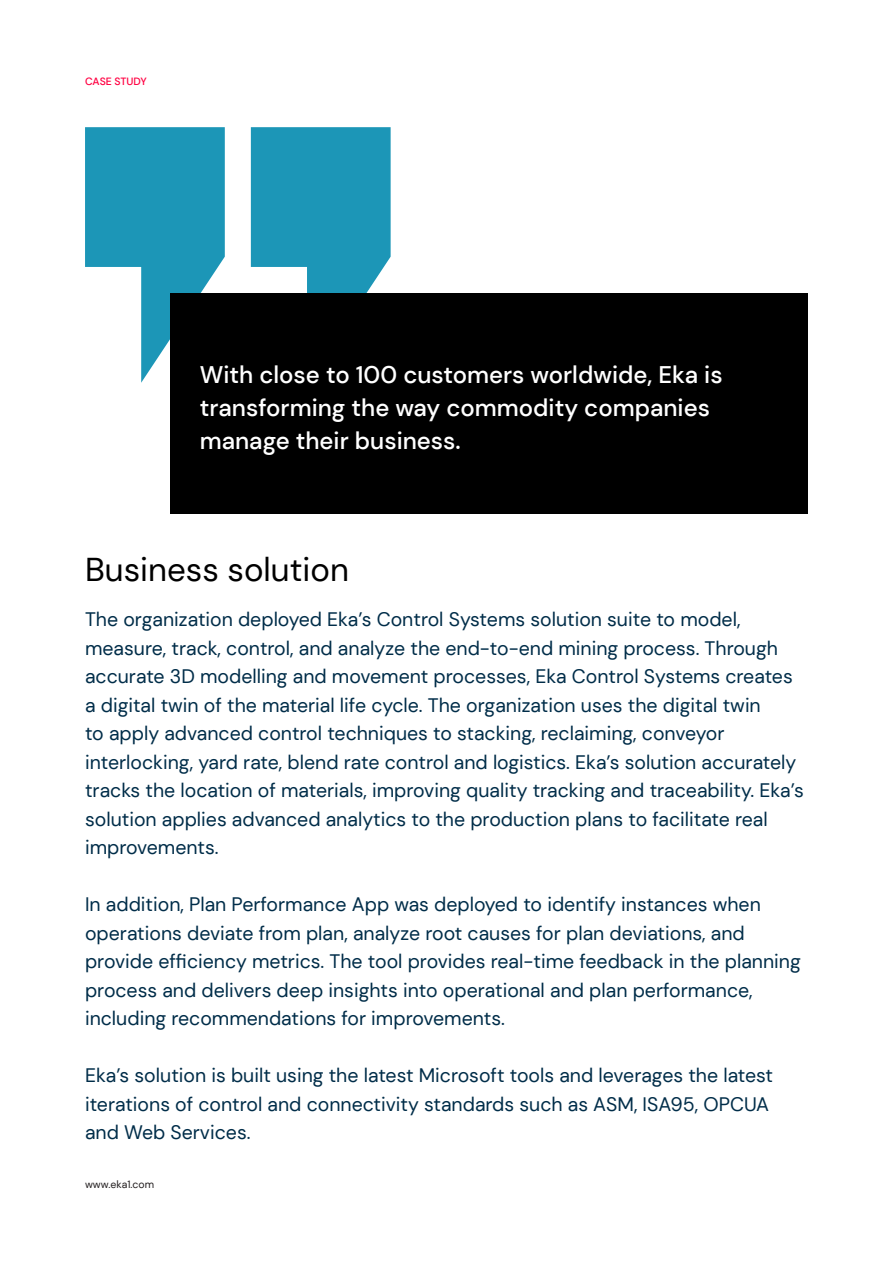
<style>
.page{position:relative;width:893px;height:1263px;background:#fff}
.page>*{position:absolute;margin:0;border:0;box-sizing:border-box;transform-origin:0 0}
.t1{font:33px "DM Sans";color:#000}
.t2{font:500 24px/33px "DM Sans";color:#fff}
.t3{font:19.5px/28.5px "DM Sans";color:#002d49}
.t4{font:10.5px "DM Sans";color:#231f20}
.t5{font:500 10.5px "DM Sans";color:#ff0042}
</style>
<div class="page">
<svg style="left:85px;top:127px;width:306px;height:256px;fill:#1c96b7"></svg>
<div style="left:171px;top:294px;width:637px;height:220px;background:#000"></div>
<p class="t5" style="left:85px;top:75px;width:63px">CASE STUDY</p>
<p class="t2" style="left:200px;top:358px;width:524px">With close to 100 customers worldwide, Eka is transforming the way commodity companies</p>
<p class="t2" style="left:200px;top:424px;width:262px">manage their business.</p>
<p class="t1" style="left:85px;top:549px;width:265px">Business solution</p>
<p class="t3" style="left:85px;top:605px;width:720px">The organization deployed Eka’s Control Systems solution suite to model, measure, track, control, and analyze the end-to-end mining process. Through accurate 3D modelling and movement processes, Eka Control Systems creates a digital twin of the material life cycle. The organization uses the digital twin<br>to apply advanced control techniques to stacking, reclaiming, conveyor interlocking, yard rate, blend rate control and logistics. Eka’s solution accurately tracks the location of materials, improving quality tracking and traceability. Eka’s solution applies advanced analytics to the production plans to facilitate real improvements.</p>
<p class="t3" style="left:85px;top:890px;width:717px">In addition, Plan Performance App was deployed to identify instances when operations deviate from plan, analyze root causes for plan deviations, and provide efficiency metrics. The tool provides real-time feedback in the planning process and delivers deep insights into operational and plan performance, including recommendations for improvements.</p>
<p class="t3" style="left:85px;top:1061px;width:690px">Eka’s solution is built using the latest Microsoft tools and leverages the latest iterations of control and connectivity standards such as ASM, ISA95, OPCUA and Web Services.</p>
<p class="t4" style="left:85px;top:1178px;width:71px">www.eka1.com</p>
</div>
